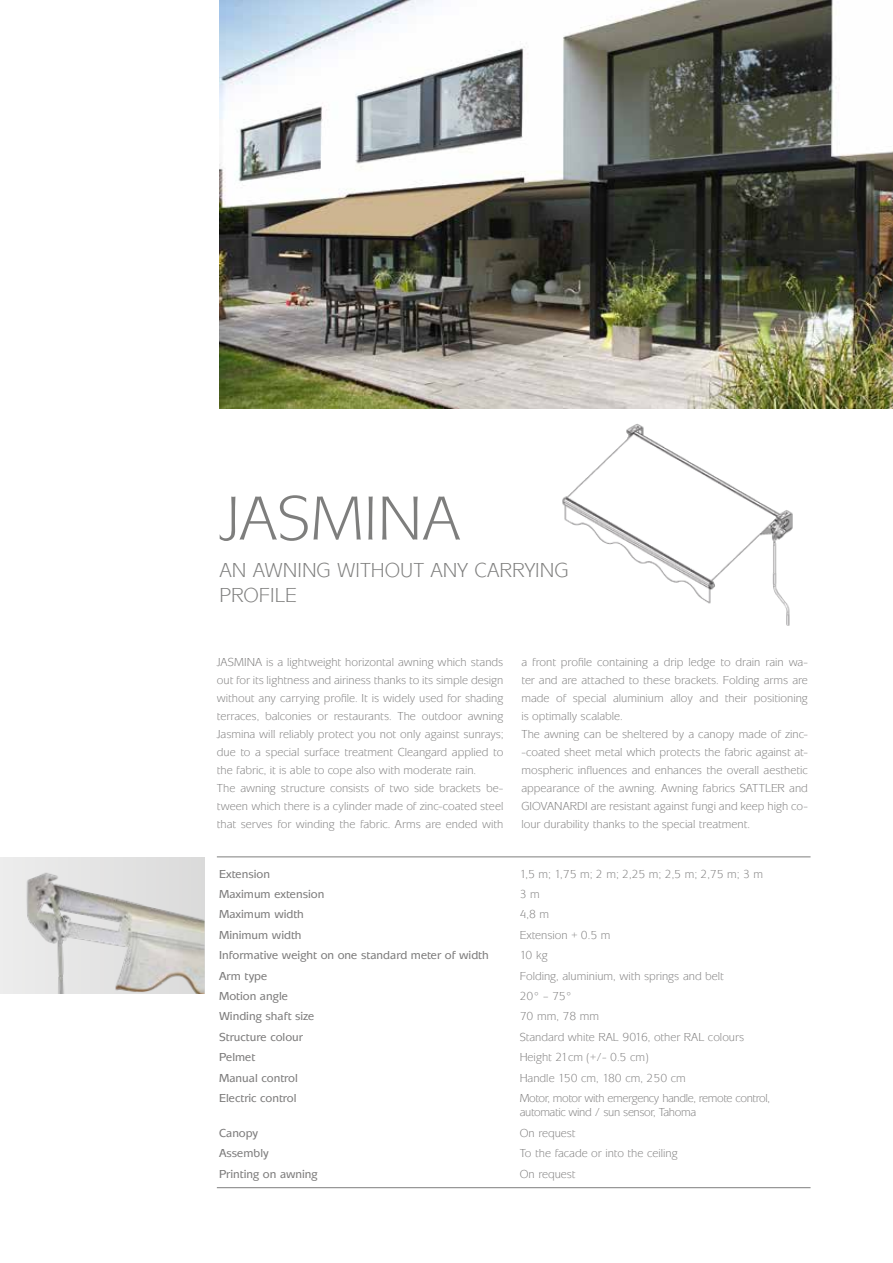
<style>
.page{position:relative;width:893px;height:1263px;background:#fff}
.page>*{position:absolute;margin:0;border:0;box-sizing:border-box;transform-origin:0 0}
.t1{font:64.5px "Mixage Itc TOT";color:#7e7e7d}
.t2{font:21px/25.2px "Mixage Itc TOT";color:#7e7e7d}
.t3{font:12px/18px "Mixage Itc TOT";color:#7c7b7b}
.t4{font:500 12px "Mixage Itc TOT";color:#7c7b7b}
.t5{font:12px/14.4px "Mixage Itc TOT";letter-spacing:-.03em;color:#7c7b7b}
</style>
<div class="page">
<hr style="left:217px;top:857px;width:593px;height:1px;background:#7e7e7d">
<hr style="left:217px;top:1187px;width:593px;height:1px;background:#7e7e7d">
<img style="left:219px;top:0;width:674px;height:408px">
<div style="left:0;top:857px;width:205px;height:145px;background:linear-gradient(to right,#ededed,#dadada)"></div>
<img style="left:10px;top:861px;width:195px;height:133px">
<img style="left:562px;top:424px;width:231px;height:202px">
<div style="left:0;top:994px;width:209px;height:17px;background:#fff"></div>
<h1 class="t1" style="left:219px;top:483px;width:242px">JASMINA</h1>
<h2 class="t2" style="left:219px;top:558px;width:351px">AN AWNING WITHOUT ANY CARRYING<br>PROFILE</h2>
<p class="t3" style="left:217px;top:653px;width:288px">JASMINA is a lightweight horizontal awning which stands out for its lightness and airiness thanks to its simple design without any carrying profile. It is widely used for shading terraces, balconies or restaurants. The outdoor awning Jasmina will reliably protect you not only against sunrays; due to a special surface treatment Cleangard applied to the fabric, it is able to cope also with moderate rain.<br>The awning structure consists of two side brackets be&shy;tween which there is a cylinder made of zinc-coated steel that serves for winding the fabric. Arms are ended with</p>
<p class="t3" style="left:521px;top:653px;width:288px">a front profile containing a drip ledge to drain rain wa&shy;ter and are attached to these brackets. Folding arms are made of special aluminium alloy and their positioning is optimally scalable.<br>The awning can be sheltered by a canopy made of zinc--coated sheet metal which protects the fabric against at&shy;mospheric influences and enhances the overall aesthetic appearance of the awning. Awning fabrics SATTLER and GIOVANARDI are resistant against fungi and keep high co&shy;lour durability thanks to the special treatment.</p>
<p class="t4" style="left:219px;top:867px;width:53px">Extension</p>
<p class="t3" style="left:520px;top:865px;width:245px">1,5 m; 1,75 m; 2 m; 2,25 m; 2,5 m; 2,75 m; 3 m</p>
<p class="t4" style="left:219px;top:887px;width:107px">Maximum extension</p>
<p class="t3" style="left:520px;top:885px;width:22px">3 m</p>
<p class="t4" style="left:219px;top:908px;width:86px">Maximum width</p>
<p class="t3" style="left:520px;top:906px;width:31px">4,8 m</p>
<p class="t4" style="left:219px;top:928px;width:84px">Minimum width</p>
<p class="t3" style="left:520px;top:926px;width:92px">Extension + 0.5 m</p>
<p class="t4" style="left:219px;top:948px;width:271px">Informative weight on one standard meter of width</p>
<p class="t3" style="left:520px;top:946px;width:30px">10 kg</p>
<p class="t4" style="left:219px;top:969px;width:50px">Arm type</p>
<p class="t3" style="left:520px;top:967px;width:206px">Folding, aluminium, with springs and belt</p>
<p class="t4" style="left:219px;top:989px;width:70px">Motion angle</p>
<p class="t3" style="left:520px;top:987px;width:54px">20° – 75°</p>
<p class="t4" style="left:219px;top:1010px;width:97px">Winding shaft size</p>
<p class="t3" style="left:520px;top:1008px;width:81px">70 mm, 78 mm</p>
<p class="t4" style="left:219px;top:1030px;width:85px">Structure colour</p>
<p class="t3" style="left:520px;top:1028px;width:226px">Standard white RAL 9016, other RAL colours</p>
<p class="t4" style="left:219px;top:1050px;width:38px">Pelmet</p>
<p class="t3" style="left:520px;top:1048px;width:130px">Height 21cm (+/- 0.5 cm)</p>
<p class="t4" style="left:219px;top:1071px;width:80px">Manual control</p>
<p class="t3" style="left:520px;top:1069px;width:168px">Handle 150 cm, 180 cm, 250 cm</p>
<p class="t4" style="left:219px;top:1091px;width:79px">Electric control</p>
<p class="t5" style="left:520px;top:1091px;width:252px">Motor, motor with emergency handle, remote control, automatic wind / sun sensor, Tahoma</p>
<p class="t4" style="left:219px;top:1126px;width:41px">Canopy</p>
<p class="t3" style="left:520px;top:1124px;width:57px">On request</p>
<p class="t4" style="left:219px;top:1146px;width:51px">Assembly</p>
<p class="t3" style="left:520px;top:1144px;width:160px">To the facade or into the ceiling</p>
<p class="t4" style="left:219px;top:1167px;width:100px">Printing on awning</p>
<p class="t3" style="left:520px;top:1165px;width:57px">On request</p>
</div>
